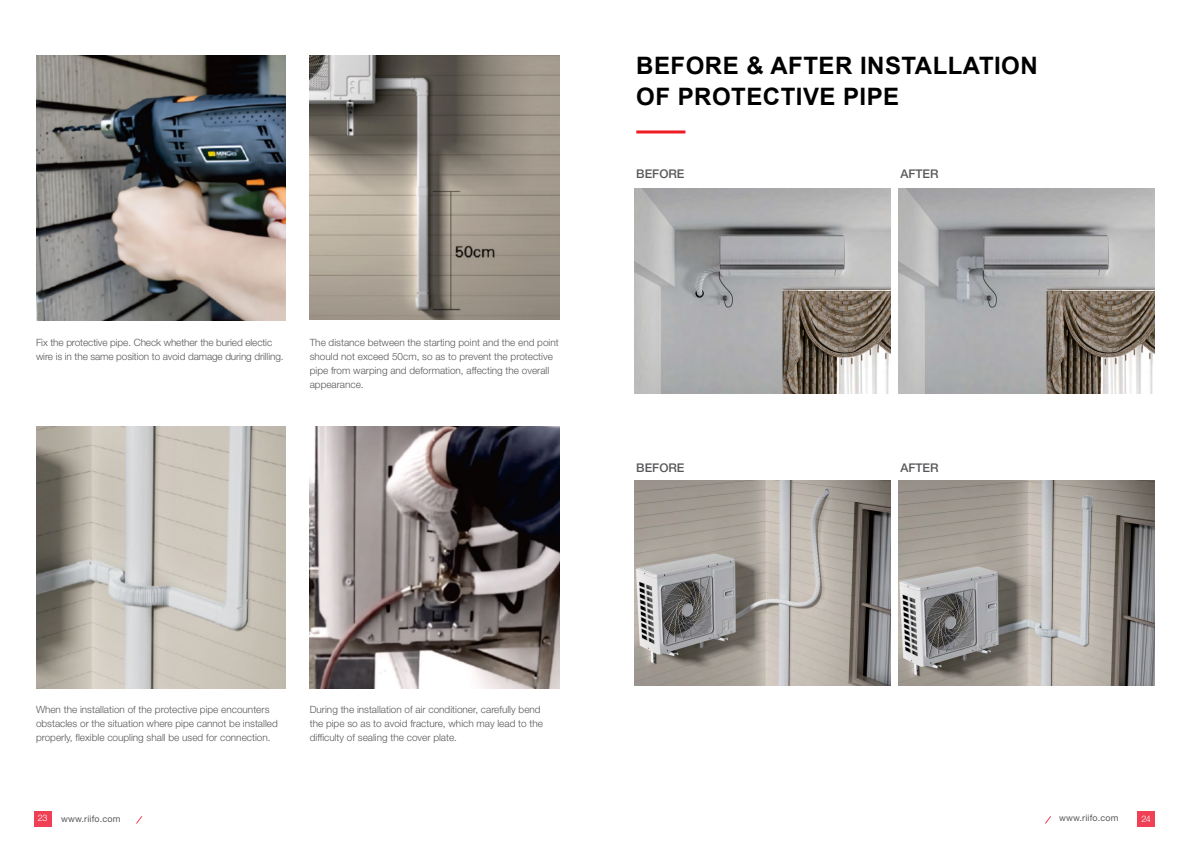
<style>
.page{position:relative;width:1191px;height:842px;background:#fff}
.page>*{position:absolute;margin:0;border:0;box-sizing:border-box;transform-origin:0 0}
.t1{font:700 24px/31px "Arial";letter-spacing:.02em;color:#000}
.t2{font:500 12px "Helvetica Neue";color:#58585b}
.t3{font:300 10px/14px "Helvetica Neue";color:#58585b}
.t4{font:9px "Helvetica Neue";letter-spacing:.02em;color:#58585b}
.t5{font:300 9px "Helvetica Neue";color:#fff}
</style>
<div class="page">
<svg style="left:136px;top:816px;width:7px;height:8px"></svg>
<div style="left:34px;top:811px;width:17px;height:16px;background:#ef4055"></div>
<svg style="left:1045px;top:816px;width:6px;height:8px"></svg>
<div style="left:1137px;top:811px;width:17px;height:16px;background:#ef4055"></div>
<img style="left:36px;top:55px;width:250px;height:266px">
<img style="left:310px;top:55px;width:249px;height:265px">
<img style="left:36px;top:426px;width:250px;height:263px">
<img style="left:310px;top:426px;width:249px;height:263px">
<img style="left:898px;top:188px;width:257px;height:205px">
<img style="left:634px;top:188px;width:256px;height:205px">
<img style="left:634px;top:481px;width:256px;height:205px">
<img style="left:898px;top:481px;width:257px;height:205px">
<hr style="left:636px;top:130px;width:49px;height:3px;background:#ed1c23">
<h1 class="t1" style="left:636px;top:50px;width:403px">BEFORE &amp; AFTER INSTALLATION<br>OF PROTECTIVE PIPE</h1>
<p class="t3" style="left:36px;top:335px;width:249px">Fix the protective pipe. Check whether the buried electic wire is in the same position to avoid damage during drilling.</p>
<p class="t3" style="left:310px;top:335px;width:250px">The distance between the starting point and the end point should not exceed 50cm, so as to prevent the protective pipe from warping and deformation, affecting the overall appearance.</p>
<p class="t2" style="left:636px;top:166px;width:50px">BEFORE</p>
<p class="t2" style="left:900px;top:166px;width:40px">AFTER</p>
<p class="t2" style="left:636px;top:461px;width:50px">BEFORE</p>
<p class="t2" style="left:900px;top:461px;width:40px">AFTER</p>
<p class="t3" style="left:36px;top:702px;width:243px">When the installation of the protective pipe encounters obstacles or the situation where pipe cannot be installed properly, flexible coupling shall be used for connection.</p>
<p class="t3" style="left:310px;top:702px;width:235px">During the installation of air conditioner, carefully bend the pipe so as to avoid fracture, which may lead to the difficulty of sealing the cover plate.</p>
<p class="t5" style="left:38px;top:813px;width:11px">23</p>
<p class="t4" style="left:61px;top:813px;width:61px">www.riifo.com</p>
<p class="t4" style="left:1059px;top:812px;width:61px">www.riifo.com</p>
<p class="t5" style="left:1141px;top:813px;width:11px">24</p>
</div>
